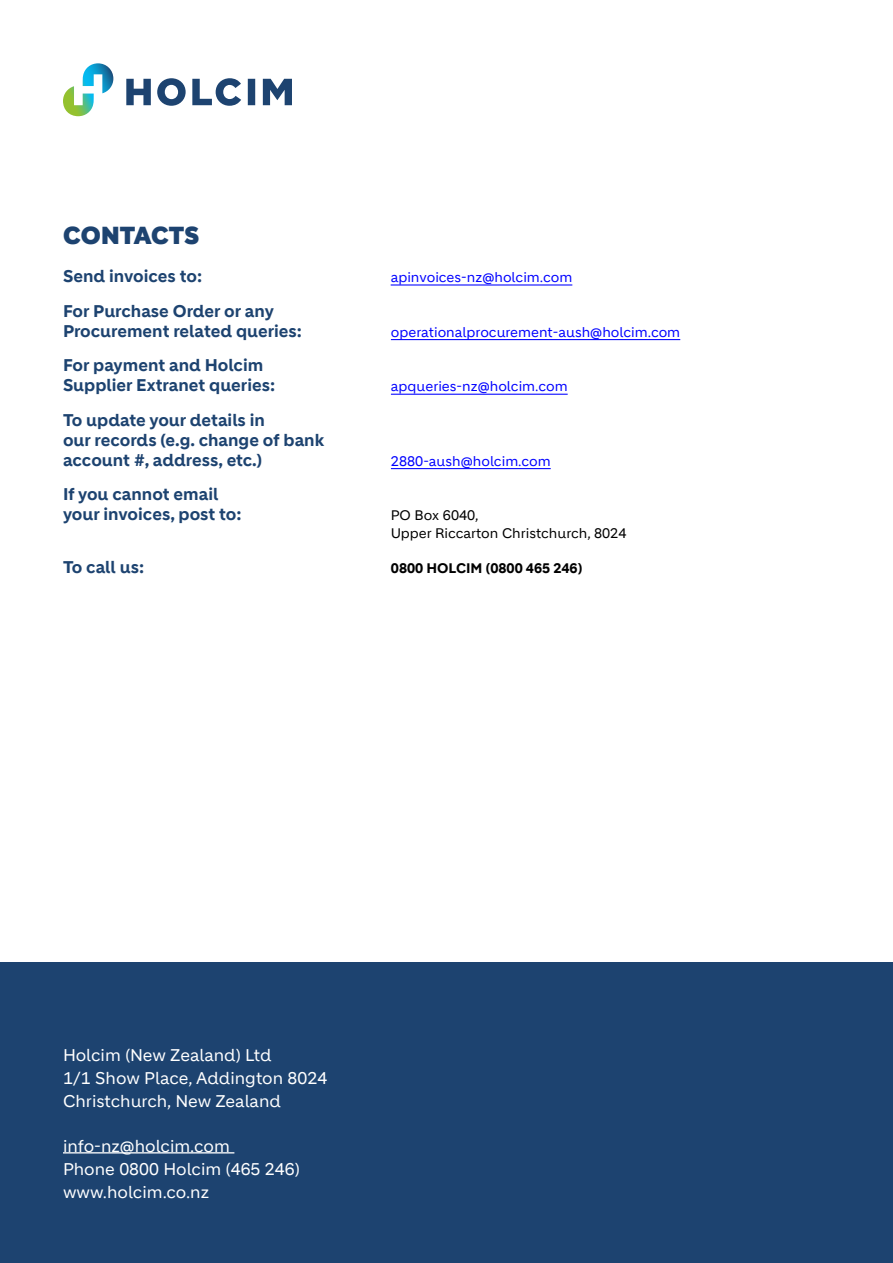
<style>
.page{position:relative;width:893px;height:1263px;background:#fff}
.page>*{position:absolute;margin:0;border:0;box-sizing:border-box;transform-origin:0 0}
.t1{font:900 24px "Holcim Headline";letter-spacing:.005em;color:#1d4370}
.t2{font:700 16.5px/19.8px "Holcim";color:#1d4370}
.t3{font:16.5px/22.8px "Holcim";color:#fff}
.t4{font:13.5px "Holcim";color:#00f}
.t5{font:13.5px/18px "Holcim";color:#000}
.t6{font:700 13.5px "Holcim";color:#000}
</style>
<div class="page">
<hr style="left:391px;top:284px;width:181px;height:1px;background:#00f">
<hr style="left:391px;top:339px;width:289px;height:1px;background:#00f">
<hr style="left:391px;top:394px;width:177px;height:1px;background:#00f">
<hr style="left:391px;top:468px;width:160px;height:1px;background:#00f">
<div style="left:0;top:962px;width:893px;height:301px;background:#1d4370"></div>
<hr style="left:63px;top:1152px;width:171px;height:1px;background:#fff">
<svg style="left:126px;top:78px;width:166px;height:28px"></svg>
<svg style="left:63px;top:63px;width:50px;height:53px"></svg>
<h1 class="t1" style="left:63px;top:221px;width:138px">CONTACTS</h1>
<p class="t2" style="left:63px;top:266px;width:141px">Send invoices to:</p>
<p class="t4" style="left:391px;top:269px;width:183px">apinvoices-nz@holcim.com</p>
<p class="t2" style="left:63px;top:301px;width:241px">For Purchase Order or any<br>Procurement related queries:</p>
<p class="t4" style="left:391px;top:324px;width:291px">operationalprocurement-aush@holcim.com</p>
<p class="t2" style="left:63px;top:356px;width:214px">For payment and Holcim<br>Supplier Extranet queries:</p>
<p class="t2" style="left:63px;top:410px;width:263px">To update your details in<br>our records (e.g. change of bank account #, address, etc.)</p>
<p class="t2" style="left:63px;top:485px;width:180px">If you cannot email your invoices, post to:</p>
<p class="t4" style="left:391px;top:379px;width:178px">apqueries-nz@holcim.com</p>
<p class="t4" style="left:391px;top:453px;width:161px">2880-aush@holcim.com</p>
<p class="t5" style="left:391px;top:506px;width:237px">PO Box 6040,<br>Upper Riccarton Christchurch, 8024</p>
<p class="t2" style="left:63px;top:557px;width:83px">To call us:</p>
<p class="t6" style="left:391px;top:560px;width:193px">0800 HOLCIM (0800 465 246)</p>
<p class="t3" style="left:63px;top:1044px;width:266px">Holcim (New Zealand) Ltd<br>1/1 Show Place, Addington 8024<br>Christchurch, New Zealand</p>
<p class="t3" style="left:63px;top:1135px;width:238px">info-nz@holcim.com<br>Phone 0800 Holcim (465 246) www.holcim.co.nz</p>
</div>
